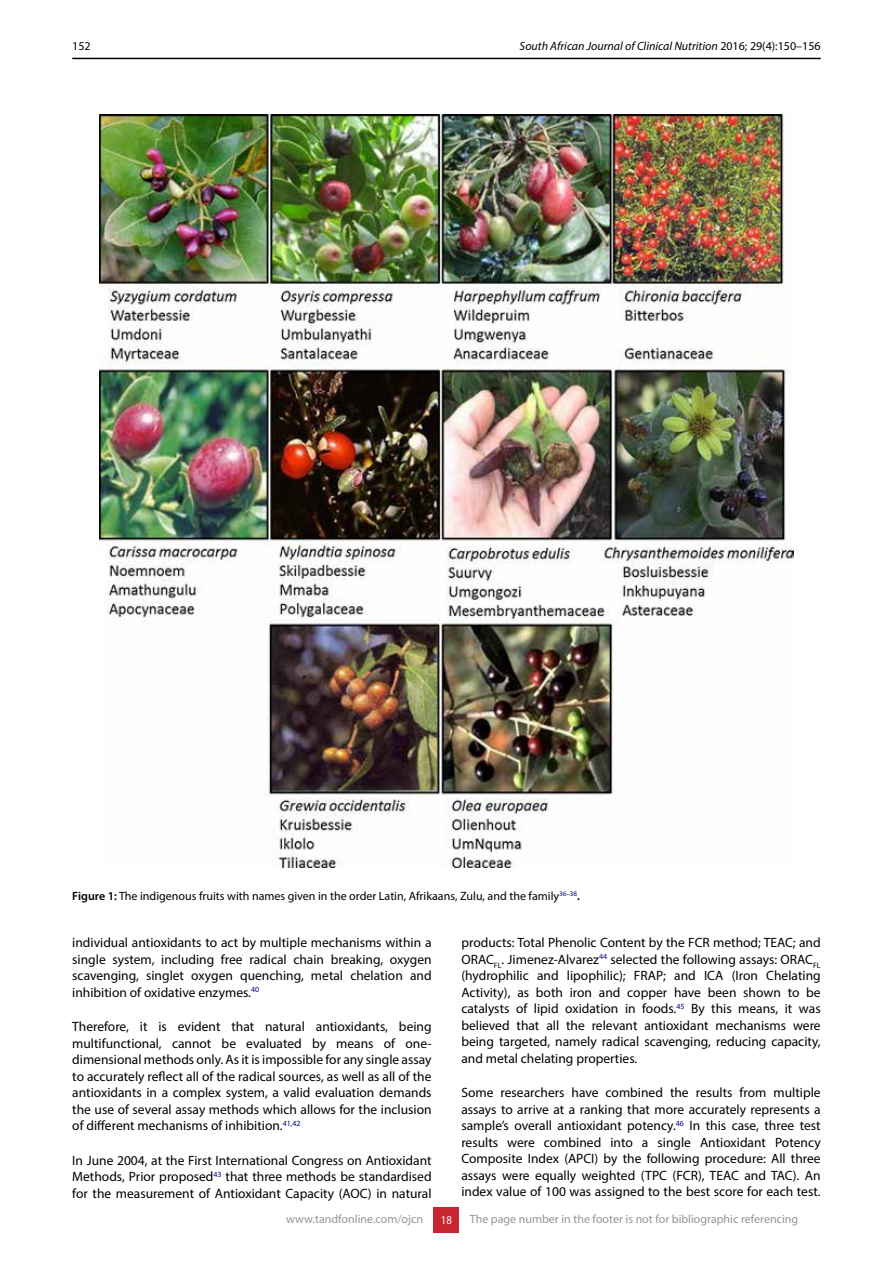
<style>
.page{position:relative;width:893px;height:1263px;background:#fff}
.page>*{position:absolute;margin:0;border:0;box-sizing:border-box;transform-origin:0 0}
.t1{font:13.5px/16.5px "Myriad Pro";color:#000;text-align:justify}
.t2{font:12px "Myriad Pro";color:#000}
.t3{font:12px "Myriad Pro";color:#939598}
.t4{font:italic 12px "Myriad Pro";color:#000}
.t5{font:12px "Myriad Pro";color:#fff;scale:.9 1}
.s1{font-style:normal}
.s2{font-weight:600}
</style>
<div class="page">
<div style="left:434px;top:1208px;width:25px;height:25px;background:#c82533"></div>
<hr style="left:72px;top:58px;width:749px;height:1px;background:#000">
<img style="left:100px;top:115px;width:693px;height:752px">
<p class="t2" style="left:72px;top:39px;width:20px">152</p>
<p class="t4" style="left:520px;top:39px;width:303px">South African Journal of Clinical Nutrition <span class="s1">2016; 29(4):150–156</span></p>
<p class="t2" style="left:72px;top:889px;width:509px"><span class="s2">Figure 1:</span> The indigenous fruits with names given in the order Latin, Afrikaans, Zulu, and the family<sup>36–38</sup><span class="s2">.</span></p>
<p class="t1" style="left:72px;top:934px;width:361px">individual antioxidants to act by multiple mechanisms within a single system, including free radical chain breaking, oxygen scavenging, singlet oxygen quenching, metal chelation and inhibition of oxidative enzymes.<sup>40</sup></p>
<p class="t1" style="left:72px;top:1018px;width:361px">Therefore, it is evident that natural antioxidants, being multifunctional, cannot be evaluated by means of one&shy;dimensional methods only. As it is impossible for any single assay to accurately reflect all of the radical sources, as well as all of the antioxidants in a complex system, a valid evaluation demands the use of several assay methods which allows for the inclusion of different mechanisms of inhibition.<sup>41,42</sup></p>
<p class="t1" style="left:72px;top:1152px;width:361px">In June 2004, at the First International Congress on Antioxidant Methods, Prior proposed<sup>43</sup> that three methods be standardised for the measurement of Antioxidant Capacity (AOC) in natural</p>
<p class="t1" style="left:461px;top:934px;width:361px">products: Total Phenolic Content by the FCR method; TEAC; and ORAC<sub>FL</sub>. Jimenez-Alvarez<sup>44</sup> selected the following assays: ORAC<sub>FL </sub>(hydrophilic and lipophilic); FRAP; and ICA (Iron Chelating Activity), as both iron and copper have been shown to be catalysts of lipid oxidation in foods.<sup>45</sup> By this means, it was believed that all the relevant antioxidant mechanisms were being targeted, namely radical scavenging, reducing capacity, and metal chelating properties.</p>
<p class="t1" style="left:461px;top:1084px;width:361px">Some researchers have combined the results from multiple assays to arrive at a ranking that more accurately represents a sample’s overall antioxidant potency.<sup>46</sup> In this case, three test results were combined into a single Antioxidant Potency Composite Index (APCI) by the following procedure: All three assays were equally weighted (TPC (FCR), TEAC and TAC). An index value of 100 was assigned to the best score for each test.</p>
<p class="t3" style="left:286px;top:1212px;width:138px">www.tandfonline.com/ojcn</p>
<p class="t5" style="left:441px;top:1212px;width:14px">18</p>
<p class="t3" style="left:470px;top:1212px;width:330px">The page number in the footer is not for bibliographic referencing</p>
</div>
